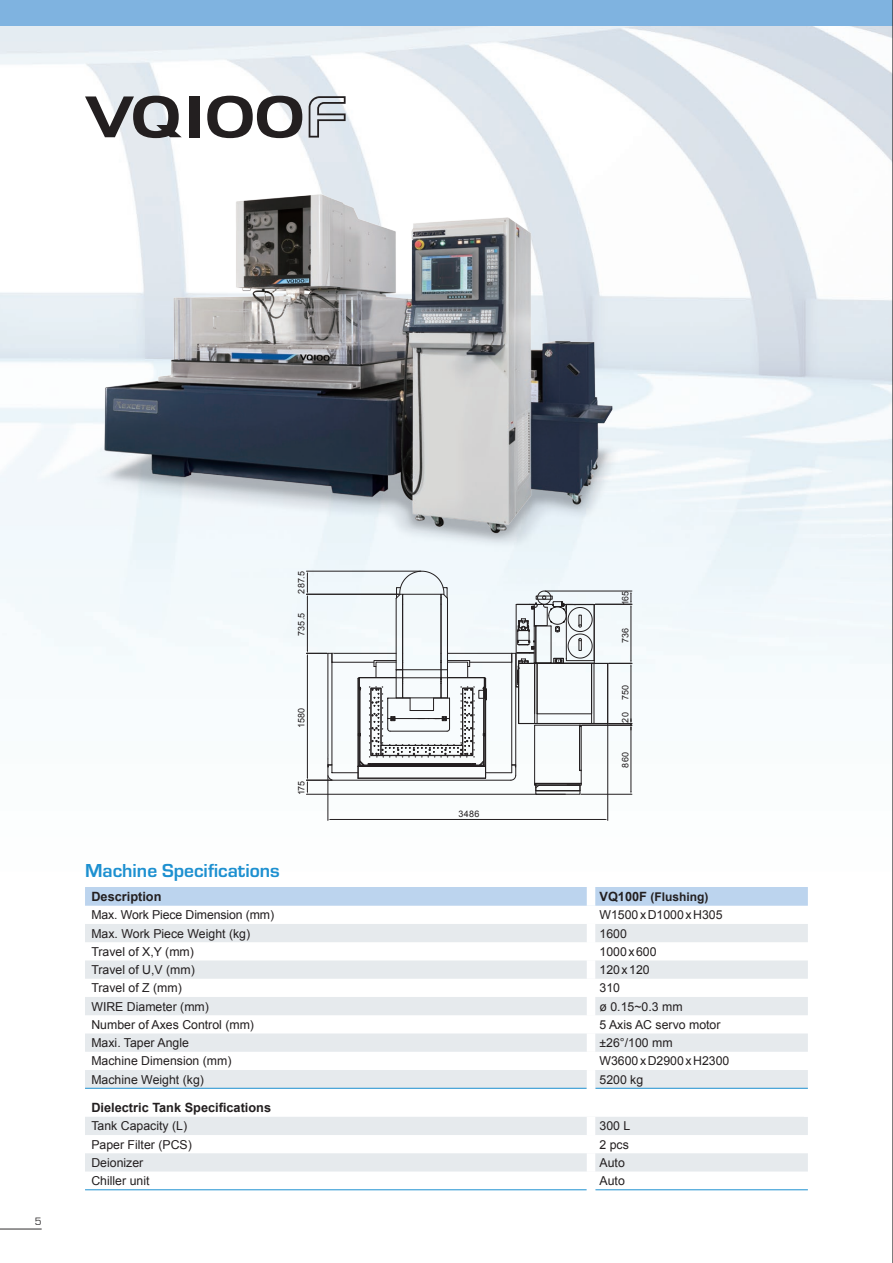
<style>
.page{position:relative;width:893px;height:1263px;background:#fff}
.page>*{position:absolute;margin:0;border:0;box-sizing:border-box;transform-origin:0 0}
.t1{font:700 19.5px "Eurostile T";color:#1d90d0}
.t2{font:700 12.75px "Arial";color:#231f20}
.t3{font:12.3px "Arial";color:#231f20}
.t4{font:700 12px "Arial";color:#231f20}
.t5{font:10.95px "Eurostile";color:#312f30}
.t6{font:9px "Arial";letter-spacing:.025em;color:#231f20}
.s1{font-size:12.75px}
</style>
<div class="page">
<img style="left:0;top:26px;width:892px;height:1203px">
<svg style="left:207px;top:96px;width:95px;height:42px"></svg>
<div style="left:190px;top:96px;width:10px;height:42px;background:#231f20"></div>
<svg style="left:309px;top:96px;width:37px;height:42px;background:#b6bbc1"></svg>
<svg style="left:85px;top:96px;width:97px;height:42px"></svg>
<div style="left:0;top:0;width:893px;height:26px;background:#7fb3e0"></div>
<img style="left:85px;top:172px;width:544px;height:383px">
<hr style="left:328px;top:776px;width:1px;height:44px;background:#231f20">
<hr style="left:607px;top:724px;width:1px;height:96px;background:#231f20">
<hr style="left:330px;top:819px;width:275px;height:1px;background:#231f20">
<svg style="left:306px;top:571px;width:326px;height:224px"></svg>
<div style="left:85px;top:887px;width:723px;height:19px;background:#bcd4ee"></div>
<svg style="left:85px;top:924px;width:723px;height:211px;fill:#e6eaed"></svg>
<div style="left:85px;top:1153px;width:723px;height:18px;background:#e6eaed"></div>
<hr style="left:85px;top:1189px;width:502px;height:1px;background:#1d90d0">
<hr style="left:595px;top:1189px;width:213px;height:1px;background:#1d90d0">
<hr style="left:85px;top:1088px;width:502px;height:1px;background:#1d90d0">
<hr style="left:595px;top:1088px;width:213px;height:1px;background:#1d90d0">
<div style="left:804px;top:1098px;width:8px;height:19px;background:#fff"></div>
<div style="left:587px;top:887px;width:8px;height:19px;background:#fff"></div>
<div style="left:587px;top:906px;width:8px;height:18px;background:#fff"></div>
<div style="left:587px;top:924px;width:8px;height:18px;background:#fff"></div>
<div style="left:587px;top:942px;width:8px;height:18px;background:#fff"></div>
<div style="left:587px;top:960px;width:8px;height:19px;background:#fff"></div>
<div style="left:587px;top:979px;width:8px;height:18px;background:#fff"></div>
<div style="left:587px;top:997px;width:8px;height:18px;background:#fff"></div>
<div style="left:587px;top:1015px;width:8px;height:18px;background:#fff"></div>
<div style="left:587px;top:1033px;width:8px;height:19px;background:#fff"></div>
<div style="left:587px;top:1052px;width:8px;height:18px;background:#fff"></div>
<div style="left:587px;top:1070px;width:8px;height:18px;background:#fff"></div>
<div style="left:587px;top:1088px;width:8px;height:10px;background:#fff"></div>
<div style="left:587px;top:1117px;width:8px;height:18px;background:#fff"></div>
<div style="left:587px;top:1135px;width:8px;height:18px;background:#fff"></div>
<div style="left:587px;top:1153px;width:8px;height:18px;background:#fff"></div>
<div style="left:587px;top:1171px;width:8px;height:19px;background:#fff"></div>
<div style="left:587px;top:1190px;width:8px;height:20px;background:#fff"></div>
<hr style="left:0;top:1229px;width:42px;height:1px;background:#312f30">
<hr style="left:892px;top:0;width:1px;height:1263px;background:#231f20">
<p class="t5" style="left:35px;top:1216px;width:8px">5</p>
<p class="t6" style="left:295px;top:593px;width:24px;rotate:-90deg">287.5</p>
<p class="t6" style="left:295px;top:636px;width:25px;rotate:-90deg">735.5</p>
<p class="t6" style="left:295px;top:728px;width:22px;rotate:-90deg">1580</p>
<p class="t6" style="left:295px;top:795px;width:16px;rotate:-90deg">175</p>
<p class="t6" style="left:459px;top:808px;width:23px">3486</p>
<p class="t6" style="left:620px;top:605px;width:15px;rotate:-90deg">165</p>
<p class="t6" style="left:620px;top:643px;width:17px;rotate:-90deg">736</p>
<p class="t6" style="left:620px;top:700px;width:17px;rotate:-90deg">750</p>
<p class="t6" style="left:620px;top:723px;width:12px;rotate:-90deg">20</p>
<p class="t6" style="left:620px;top:767px;width:17px;rotate:-90deg">860</p>
<h1 class="t1" style="left:85px;top:859px;width:196px">Machine Specifications</h1>
<p class="t2" style="left:91px;top:888px;width:72px">Description</p>
<p class="t4" style="left:600px;top:889px;width:111px"><span class="s1">VQ100F</span> (Flushing)</p>
<p class="t3" style="left:91px;top:907px;width:184px">Max. Work Piece Dimension (mm)</p>
<p class="t3" style="left:600px;top:907px;width:125px">W1500xD1000xH305</p>
<p class="t3" style="left:91px;top:925px;width:160px">Max. Work Piece Weight (kg)</p>
<p class="t3" style="left:600px;top:925px;width:29px">1600</p>
<p class="t3" style="left:91px;top:943px;width:104px">Travel of X,Y (mm)</p>
<p class="t3" style="left:600px;top:943px;width:59px">1000x600</p>
<p class="t3" style="left:91px;top:962px;width:105px">Travel of U,V (mm)</p>
<p class="t3" style="left:600px;top:962px;width:52px">120x120</p>
<p class="t3" style="left:91px;top:980px;width:92px">Travel of Z (mm)</p>
<p class="t3" style="left:600px;top:980px;width:22px">310</p>
<p class="t3" style="left:91px;top:998px;width:119px">WIRE Diameter (mm)</p>
<p class="t3" style="left:600px;top:998px;width:85px">ø 0.15~0.3 mm</p>
<p class="t3" style="left:91px;top:1016px;width:164px">Number of Axes Control (mm)</p>
<p class="t3" style="left:600px;top:1016px;width:122px">5 Axis AC servo motor</p>
<p class="t3" style="left:91px;top:1035px;width:99px">Maxi. Taper Angle</p>
<p class="t3" style="left:600px;top:1035px;width:75px">±26°/100 mm</p>
<p class="t3" style="left:91px;top:1053px;width:142px">Machine Dimension (mm)</p>
<p class="t3" style="left:600px;top:1053px;width:131px">W3600xD2900xH2300</p>
<p class="t3" style="left:91px;top:1071px;width:114px">Machine Weight (kg)</p>
<p class="t3" style="left:600px;top:1071px;width:45px">5200 kg</p>
<p class="t2" style="left:91px;top:1099px;width:181px">Dielectric Tank Specifications</p>
<p class="t3" style="left:91px;top:1118px;width:97px">Tank Capacity (L)</p>
<p class="t3" style="left:600px;top:1118px;width:32px">300 L</p>
<p class="t3" style="left:91px;top:1136px;width:102px">Paper Filter (PCS)</p>
<p class="t3" style="left:600px;top:1136px;width:31px">2 pcs</p>
<p class="t3" style="left:91px;top:1154px;width:53px">Deionizer</p>
<p class="t3" style="left:600px;top:1154px;width:27px">Auto</p>
<p class="t3" style="left:91px;top:1173px;width:60px">Chiller unit</p>
<p class="t3" style="left:600px;top:1173px;width:27px">Auto</p>
</div>
